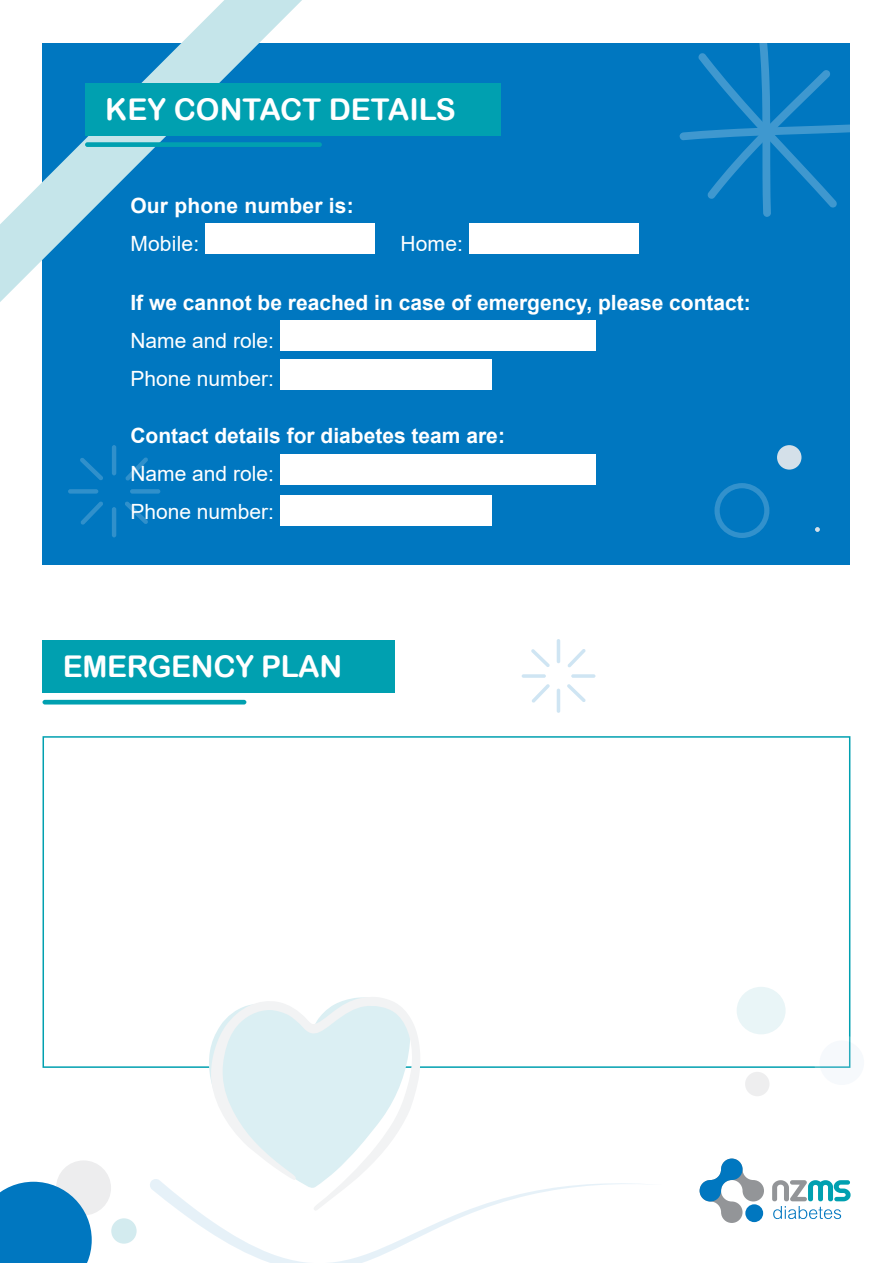
<style>
.page{position:relative;width:893px;height:1263px;background:#fff}
.page>*{position:absolute;margin:0;border:0;box-sizing:border-box;transform-origin:0 0}
.t1{font:30px "Arial Rounded MT Bold";letter-spacing:-.01em;color:#fff}
.t2{font:700 21px "Arial";color:#fff}
.t3{font:21px/38px "Arial";color:#fff}
</style>
<div class="page">
<svg style="left:700px;top:1158px;width:64px;height:65px"></svg>
<div style="left:745px;top:1204px;width:18px;height:18px;background:#0077c0;border-radius:50%"></div>
<svg style="left:772px;top:1180px;width:79px;height:39px"></svg>
<div style="left:56px;top:1160px;width:55px;height:55px;background:#ededee;border-radius:50%"></div>
<svg style="left:0;top:1182px;width:92px;height:81px;background:#1c85c5"></svg>
<div style="left:111px;top:1218px;width:26px;height:26px;background:#d3ebef;border-radius:50%"></div>
<div style="left:43px;top:43px;width:807px;height:521px;background:#0077c0"></div>
<svg style="left:0;top:0;width:302px;height:302px"></svg>
<div style="left:85px;top:83px;width:416px;height:52px;background:#00a0b0"></div>
<div style="left:85px;top:142px;width:237px;height:5px;background:#00a0b0;border-radius:2px"></div>
<div style="left:777px;top:445px;width:24px;height:25px;background:#d4e0e9;border-radius:50%"></div>
<div style="left:714px;top:483px;width:55px;height:55px;border:5px solid #fff;border-radius:50%"></div>
<svg style="left:679px;top:43px;width:171px;height:174px"></svg>
<hr style="left:112px;top:445px;width:4px;height:30px;background:#3090cb;border-radius:2px">
<hr style="left:112px;top:507px;width:4px;height:30px;background:#3090cb;border-radius:2px">
<svg style="left:125px;top:457px;width:23px;height:24px"></svg>
<svg style="left:80px;top:458px;width:23px;height:22px"></svg>
<svg style="left:125px;top:501px;width:23px;height:23px"></svg>
<svg style="left:80px;top:501px;width:23px;height:24px"></svg>
<div style="left:68px;top:489px;width:30px;height:5px;background:#3090cb;border-radius:2px"></div>
<div style="left:130px;top:489px;width:30px;height:5px;background:#3090cb;border-radius:2px"></div>
<svg style="left:149px;top:1047px;width:515px;height:216px"></svg>
<svg style="left:211px;top:997px;width:210px;height:214px;fill:#dbeff3"></svg>
<div style="left:43px;top:640px;width:352px;height:53px;background:#00a0b0"></div>
<hr style="left:43px;top:700px;width:203px;height:4px;background:#00a0b0;border-radius:2px">
<div style="left:737px;top:987px;width:49px;height:47px;background:#e9f5f7;border-radius:50%"></div>
<div style="left:745px;top:1072px;width:24px;height:24px;background:#ededee;border-radius:50%"></div>
<svg style="left:817px;top:1038px;width:50px;height:49px;fill:#f6f9fc"></svg>
<div style="left:814px;top:1035px;width:55px;height:55px;border:5px solid #fff;border-radius:50%"></div>
<hr style="left:557px;top:639px;width:3px;height:24px;background:#0077c0;border-radius:2px">
<hr style="left:557px;top:689px;width:3px;height:24px;background:#0077c0;border-radius:2px">
<svg style="left:567px;top:649px;width:19px;height:18px"></svg>
<svg style="left:531px;top:649px;width:19px;height:18px"></svg>
<svg style="left:567px;top:684px;width:19px;height:18px"></svg>
<svg style="left:532px;top:684px;width:18px;height:19px"></svg>
<hr style="left:522px;top:674px;width:24px;height:4px;background:#d3e7f4;border-radius:2px">
<hr style="left:571px;top:674px;width:24px;height:4px;background:#d3e7f4;border-radius:2px">
<div style="left:205px;top:223px;width:169px;height:30px;background:#fff"></div>
<div style="left:469px;top:223px;width:169px;height:30px;background:#fff"></div>
<div style="left:280px;top:320px;width:315px;height:30px;background:#fff"></div>
<div style="left:280px;top:360px;width:212px;height:30px;background:#fff"></div>
<div style="left:280px;top:454px;width:315px;height:31px;background:#fff"></div>
<div style="left:280px;top:496px;width:212px;height:30px;background:#fff"></div>
<svg style="left:815px;top:527px;width:5px;height:5px"></svg>
<h1 class="t1" style="left:105px;top:91px;width:352px">KEY CONTACT DETAILS</h1>
<p class="t2" style="left:130px;top:191px;width:225px">Our phone number is:</p>
<p class="t3" style="left:130px;top:225px;width:70px">Mobile:</p>
<p class="t3" style="left:400px;top:225px;width:64px">Home:</p>
<p class="t2" style="left:130px;top:288px;width:622px">If we cannot be reached in case of emergency, please contact:</p>
<p class="t3" style="left:130px;top:321px;width:145px">Name and role:<br>Phone number:</p>
<p class="t2" style="left:130px;top:421px;width:376px">Contact details for diabetes team are:</p>
<p class="t3" style="left:130px;top:454px;width:145px">Name and role:<br>Phone number:</p>
<h1 class="t1" style="left:63px;top:649px;width:281px">EMERGENCY PLAN</h1>
</div>
